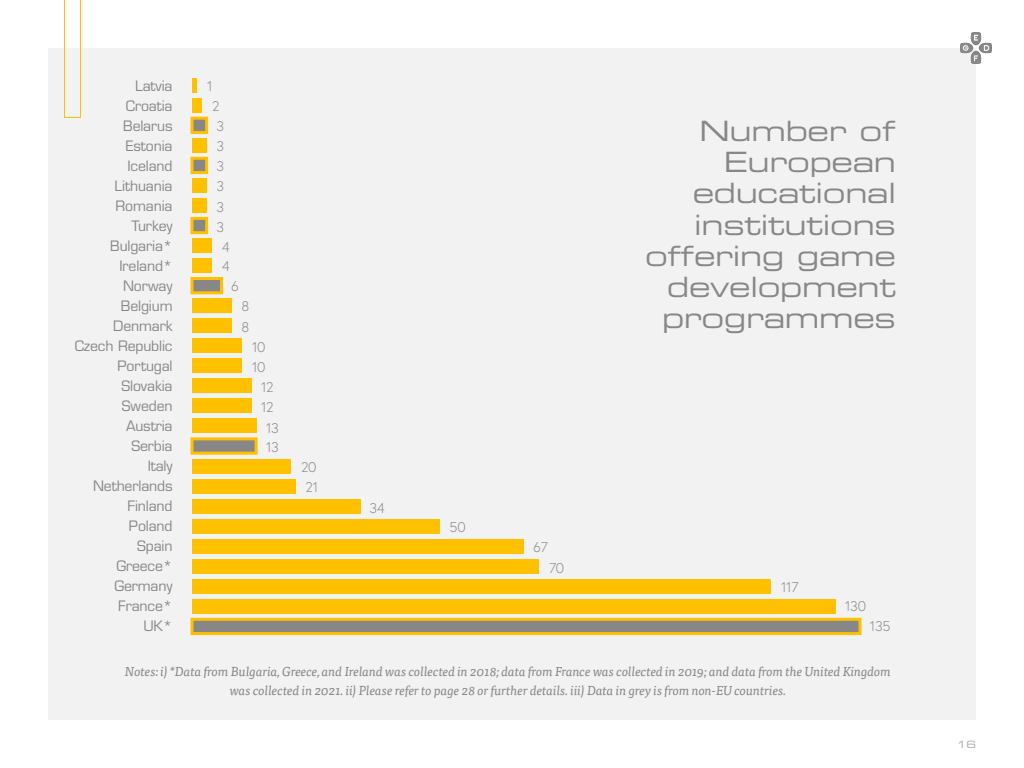
<style>
.page{position:relative;width:1024px;height:768px;background:#fff}
.page>*{position:absolute;margin:0;border:0;box-sizing:border-box;transform-origin:0 0}
.t1{font:28px/31.1px "Eurostile LT Std Ex 2";letter-spacing:-.01em;color:#878787;text-align:right}
.body_groter{font:14px "Eurostile LT Std";letter-spacing:-.01em;color:#878787}
.body_groter-2{font:300 14px "Europa";letter-spacing:-.01em;color:#878787}
.body_groter-3{font:italic 13px/19.5px "Tisa Pro";letter-spacing:-.01em;color:#878787;text-align:center}
.t2{font:10px "Eurostile LT Std Ex 2";color:#a8a8a7}
</style>
<div class="page">
<div style="left:48px;top:48px;width:928px;height:672px;background:#f2f2f2"></div>
<svg style="left:64px;top:0;width:17px;height:118px"></svg>
<svg style="left:960px;top:32px;width:32px;height:32px"></svg>
<div style="left:192px;top:78px;width:5px;height:14px;background:#ffc000"></div>
<div style="left:192px;top:98px;width:10px;height:14px;background:#ffc000"></div>
<div style="left:190px;top:117px;width:18px;height:17px;background:#878787;border:3px solid #ffc000"></div>
<div style="left:192px;top:138px;width:15px;height:15px;background:#ffc000"></div>
<div style="left:190px;top:157px;width:18px;height:17px;background:#878787;border:3px solid #ffc000"></div>
<div style="left:192px;top:178px;width:15px;height:15px;background:#ffc000"></div>
<div style="left:192px;top:198px;width:15px;height:15px;background:#ffc000"></div>
<div style="left:190px;top:217px;width:18px;height:17px;background:#878787;border:3px solid #ffc000"></div>
<div style="left:192px;top:238px;width:20px;height:15px;background:#ffc000"></div>
<div style="left:192px;top:258px;width:20px;height:15px;background:#ffc000"></div>
<div style="left:190px;top:277px;width:33px;height:17px;background:#878787;border:3px solid #ffc000"></div>
<div style="left:192px;top:299px;width:39px;height:14px;background:#ffc000"></div>
<div style="left:192px;top:319px;width:39px;height:14px;background:#ffc000"></div>
<div style="left:192px;top:339px;width:49px;height:14px;background:#ffc000"></div>
<div style="left:192px;top:359px;width:49px;height:14px;background:#ffc000"></div>
<div style="left:192px;top:379px;width:59px;height:14px;background:#ffc000"></div>
<div style="left:192px;top:399px;width:59px;height:14px;background:#ffc000"></div>
<div style="left:192px;top:419px;width:64px;height:14px;background:#ffc000"></div>
<div style="left:190px;top:437px;width:68px;height:18px;background:#878787;border:3px solid #ffc000"></div>
<div style="left:192px;top:459px;width:99px;height:14px;background:#ffc000"></div>
<div style="left:192px;top:479px;width:104px;height:14px;background:#ffc000"></div>
<div style="left:192px;top:499px;width:168px;height:14px;background:#ffc000"></div>
<div style="left:192px;top:519px;width:247px;height:14px;background:#ffc000"></div>
<div style="left:192px;top:539px;width:331px;height:14px;background:#ffc000"></div>
<div style="left:192px;top:559px;width:346px;height:14px;background:#ffc000"></div>
<div style="left:192px;top:579px;width:579px;height:14px;background:#ffc000"></div>
<div style="left:192px;top:599px;width:643px;height:15px;background:#ffc000"></div>
<div style="left:190px;top:618px;width:672px;height:17px;background:#878787;border:3px solid #ffc000"></div>
<p class="body_groter" style="left:135px;top:78px;width:39px">Latvia</p>
<p class="body_groter" style="left:126px;top:98px;width:48px">Croatia</p>
<p class="body_groter" style="left:126px;top:137px;width:48px">Estonia</p>
<p class="body_groter" style="left:115px;top:177px;width:60px">Lithuania</p>
<p class="body_groter" style="left:131px;top:217px;width:43px">Turkey</p>
<p class="body_groter" style="left:119px;top:257px;width:55px">Ireland*</p>
<p class="body_groter" style="left:121px;top:297px;width:53px">Belgium</p>
<p class="body_groter" style="left:123px;top:117px;width:51px">Belarus</p>
<p class="body_groter" style="left:128px;top:157px;width:47px">Iceland</p>
<p class="body_groter" style="left:116px;top:197px;width:58px">Romania</p>
<p class="body_groter" style="left:110px;top:237px;width:64px">Bulgaria*</p>
<p class="body_groter" style="left:123px;top:277px;width:51px">Norway</p>
<p class="body_groter-2" style="left:207px;top:77px;width:7px">1</p>
<p class="body_groter-2" style="left:212px;top:97px;width:9px">2</p>
<p class="body_groter-2" style="left:217px;top:118px;width:9px">3</p>
<p class="body_groter-2" style="left:217px;top:137px;width:9px">3</p>
<p class="body_groter-2" style="left:217px;top:158px;width:9px">3</p>
<p class="body_groter-2" style="left:217px;top:177px;width:9px">3</p>
<p class="body_groter-2" style="left:217px;top:198px;width:9px">3</p>
<p class="body_groter-2" style="left:217px;top:218px;width:9px">3</p>
<p class="body_groter-2" style="left:222px;top:238px;width:9px">4</p>
<p class="body_groter-2" style="left:222px;top:257px;width:9px">4</p>
<p class="body_groter-2" style="left:231px;top:278px;width:9px">6</p>
<p class="body_groter-2" style="left:242px;top:297px;width:9px">8</p>
<p class="body_groter" style="left:113px;top:317px;width:61px">Denmark</p>
<p class="body_groter-2" style="left:242px;top:318px;width:9px">8</p>
<h1 class="t1" style="left:645px;top:115px;width:252px">Number of<br>European educational institutions offering game development programmes</h1>
<p class="body_groter" style="left:75px;top:337px;width:99px">Czech Republic</p>
<p class="body_groter-2" style="left:252px;top:338px;width:15px">10</p>
<p class="body_groter" style="left:118px;top:357px;width:57px">Portugal</p>
<p class="body_groter-2" style="left:252px;top:358px;width:15px">10</p>
<p class="body_groter" style="left:122px;top:377px;width:52px">Slovakia</p>
<p class="body_groter-2" style="left:261px;top:378px;width:14px">12</p>
<p class="body_groter" style="left:122px;top:397px;width:52px">Sweden</p>
<p class="body_groter-2" style="left:261px;top:398px;width:14px">12</p>
<p class="body_groter" style="left:126px;top:417px;width:48px">Austria</p>
<p class="body_groter-2" style="left:266px;top:419px;width:14px">13</p>
<p class="body_groter" style="left:131px;top:437px;width:43px">Serbia</p>
<p class="body_groter-2" style="left:266px;top:438px;width:14px">13</p>
<p class="body_groter" style="left:148px;top:457px;width:26px">Italy</p>
<p class="body_groter-2" style="left:301px;top:458px;width:17px">20</p>
<p class="body_groter" style="left:93px;top:477px;width:81px">Netherlands</p>
<p class="body_groter-2" style="left:306px;top:478px;width:14px">21</p>
<p class="body_groter" style="left:127px;top:497px;width:47px">Finland</p>
<p class="body_groter-2" style="left:370px;top:499px;width:17px">34</p>
<p class="body_groter" style="left:129px;top:517px;width:45px">Poland</p>
<p class="body_groter-2" style="left:450px;top:518px;width:18px">50</p>
<p class="body_groter" style="left:137px;top:537px;width:37px">Spain</p>
<p class="body_groter-2" style="left:533px;top:538px;width:16px">67</p>
<p class="body_groter" style="left:116px;top:557px;width:58px">Greece*</p>
<p class="body_groter-2" style="left:549px;top:559px;width:17px">70</p>
<p class="body_groter" style="left:114px;top:577px;width:60px">Germany</p>
<p class="body_groter-2" style="left:781px;top:578px;width:19px">117</p>
<p class="body_groter" style="left:118px;top:597px;width:56px">France*</p>
<p class="body_groter-2" style="left:845px;top:598px;width:23px">130</p>
<p class="body_groter" style="left:143px;top:617px;width:31px">UK*</p>
<p class="body_groter-2" style="left:870px;top:618px;width:22px">135</p>
<p class="body_groter-3" style="left:125px;top:661px;width:768px">Notes: i) *Data from Bulgaria, Greece, and Ireland was collected in 2018; data from France was collected in 2019; and data from the United Kingdom was collected in 2021. ii) Please refer to page 28 or further details. iii) Data in grey is from non-EU countries.</p>
<p class="t2" style="left:957px;top:737px;width:21px">16</p>
</div>
